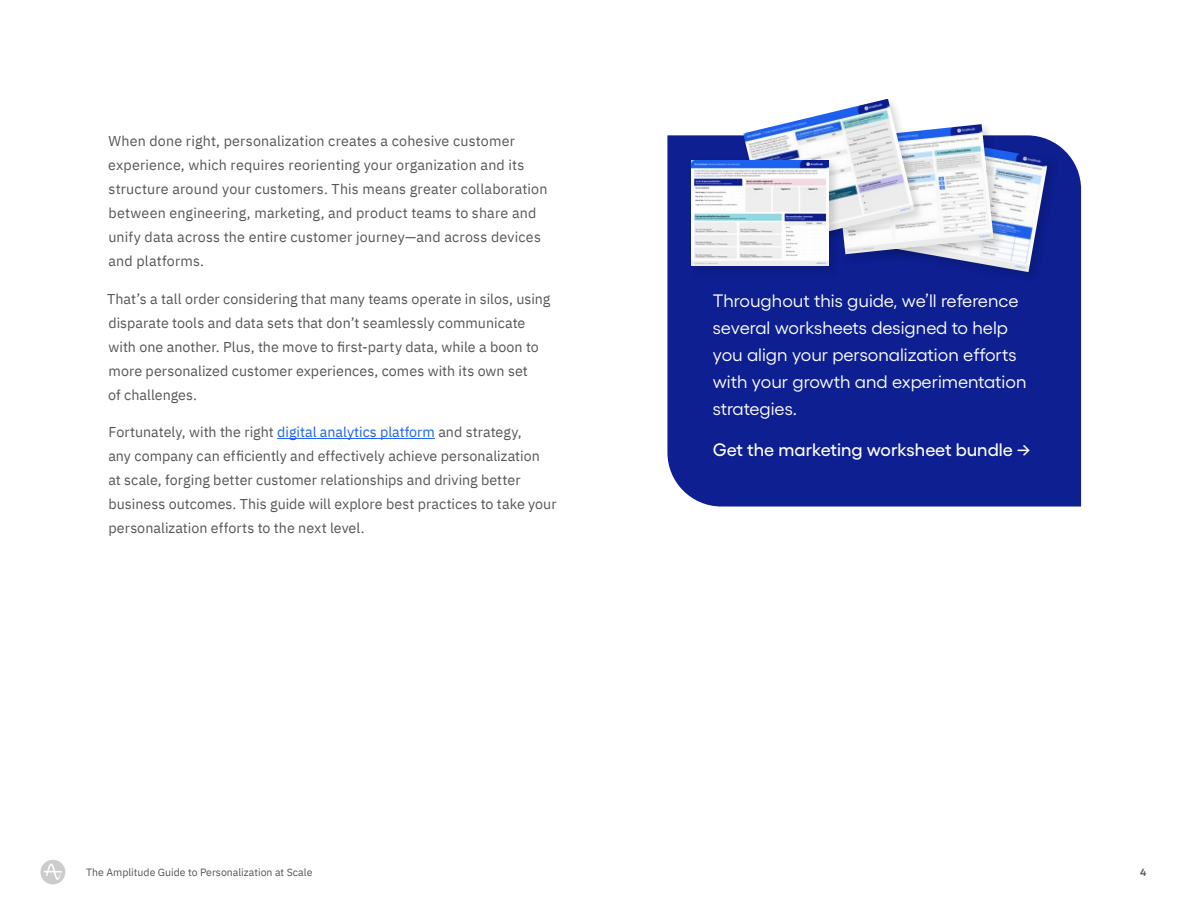
<style>
.page{position:relative;width:1188px;height:918px;background:#fff}
.page>*{position:absolute;margin:0;border:0;box-sizing:border-box;transform-origin:0 0}
.t1{font:18px/27px "Gellix";color:#fff}
.t2{font:500 18px "Gellix";color:#fff}
.t3{font:14.25px/24px "IBM Plex Sans";letter-spacing:.005em;color:#565656}
.t4{font:10.5px "IBM Plex Sans";color:#565656}
.t5{font:600 10.5px "Gellix";color:#565656}
.s1{color:#1e61f0}
</style>
<div class="page">
<svg style="left:40px;top:860px;width:25px;height:24px"></svg>
<hr style="left:277px;top:438px;width:158px;height:1px;background:#1e61f0">
<div style="left:667px;top:135px;width:414px;height:372px;background:#0d1f91"></div>
<div style="left:880px;top:131px;width:179px;height:153px;background:#000;opacity:.15"></div>
<img style="left:882px;top:133px;width:167px;height:139px">
<div style="left:831px;top:122px;width:174px;height:144px;background:#000;opacity:.15"></div>
<img style="left:926px;top:124px;width:68px;height:130px">
<div style="left:742px;top:97px;width:184px;height:160px;background:#000;opacity:.15"></div>
<img style="left:743px;top:99px;width:172px;height:146px">
<div style="left:689px;top:158px;width:152px;height:120px;background:#000;opacity:.15"></div>
<img style="left:691px;top:160px;width:137px;height:106px">
<p class="t3" style="left:108px;top:128px;width:441px">When done right, personalization creates a cohesive customer experience, which requires reorienting your organization and its structure around your customers. This means greater collaboration between engineering, marketing, and product teams to share and unify data across the entire customer journey—and across devices and platforms.</p>
<p class="t3" style="left:107px;top:285px;width:445px">That’s a tall order considering that many teams operate in silos, using disparate tools and data sets that don’t seamlessly communicate with one another. Plus, the move to first-party data, while a boon to more personalized customer experiences, comes with its own set<br>of challenges.</p>
<p class="t3" style="left:108px;top:419px;width:450px">Fortunately, with the right <span class="s1">digital analytics platform</span> and strategy,<br>any company can efficiently and effectively achieve personalization<br>at scale, forging better customer relationships and driving better business outcomes. This guide will explore best practices to take your personalization efforts to the next level.</p>
<p class="t1" style="left:713px;top:286px;width:315px">Throughout this guide, we’ll reference several worksheets designed to help you align your personalization efforts with your growth and experimentation strategies.</p>
<p class="t2" style="left:713px;top:436px;width:319px">Get the marketing worksheet bundle →</p>
<p class="t4" style="left:86px;top:864px;width:228px">The Amplitude Guide to Personalization at Scale</p>
<p class="t5" style="left:1140px;top:864px;width:8px">4</p>
</div>
